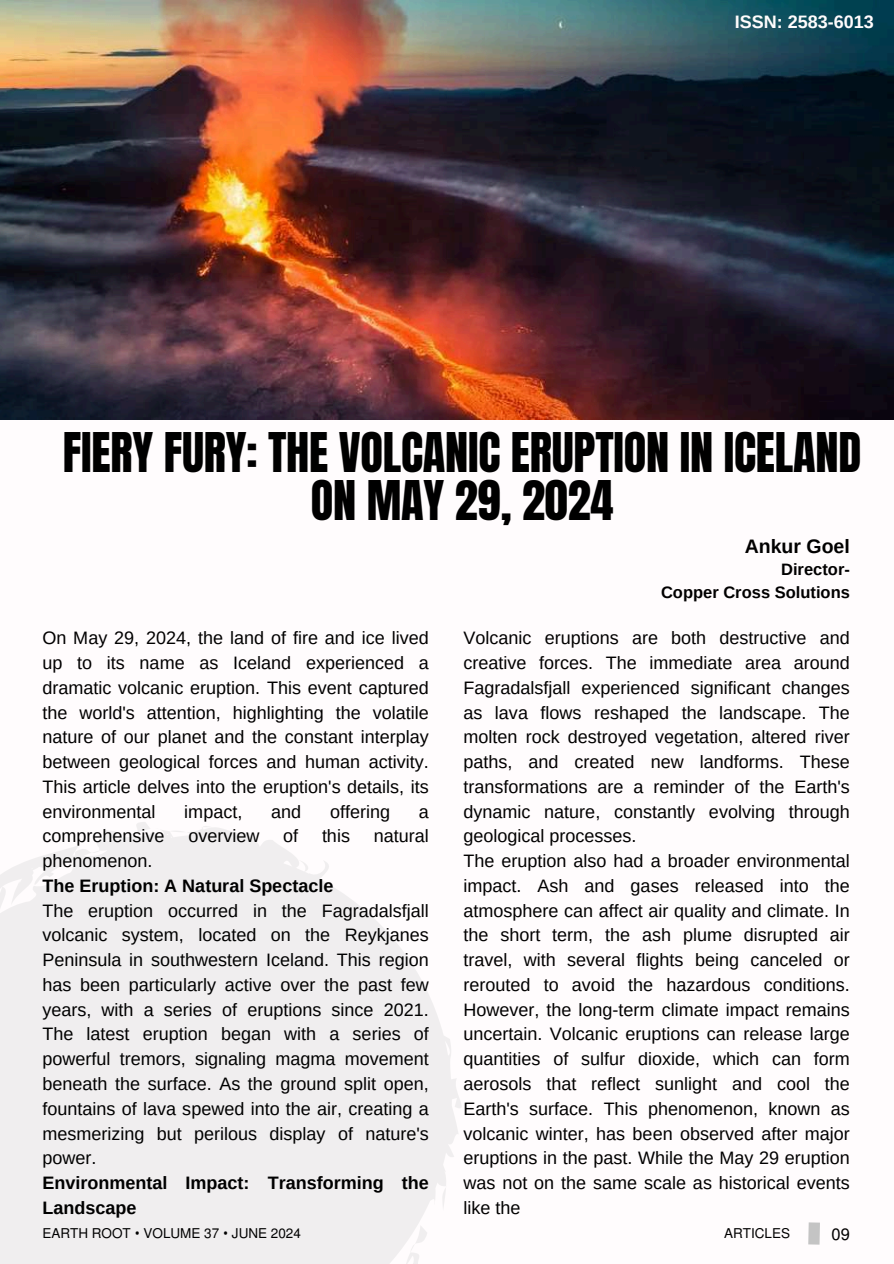
<style>
.page{position:relative;width:894px;height:1264px;background:#fff}
.page>*{position:absolute;margin:0;border:0;box-sizing:border-box;transform-origin:0 0}
.t1{font:46.5px/48.3px "Anton";letter-spacing:-.005em;color:#000;text-align:center}
.t2{font:700 19.5px "Arimo";color:#000}
.t3{font:18px/24.8px "Arimo";color:#000;text-align:justify}
.t4{font:700 18px/24.8px "Arimo";color:#000}
.t5{font:700 18px "Arimo";color:#fffcfd}
.t6{font:700 16.5px/22.5px "Arimo";color:#000;text-align:right}
.t7{font:16.5px "Mukti";color:#000}
.t8{font:13.5px "Mukti";color:#000}
.s1{font-family:"Noto Sans"}
</style>
<div class="page">
<svg style="left:808px;top:1222px;width:12px;height:23px"></svg>
<img style="left:0;top:0;width:893px;height:420px">
<svg style="left:136px;top:822px;width:13px;height:5px"></svg>
<svg style="left:0;top:827px;width:462px;height:436px;background:#f2eff0"></svg>
<p class="t5" style="left:734px;top:12px;width:140px">ISSN: 2583-6013</p>
<h1 class="t1" style="left:63px;top:428px;width:799px">FIERY FURY: THE VOLCANIC ERUPTION IN ICELAND<br>ON MAY 29, 2024</h1>
<p class="t2" style="left:744px;top:535px;width:107px">Ankur Goel</p>
<p class="t6" style="left:661px;top:558px;width:190px">Director-<br>Copper Cross Solutions</p>
<p class="t3" style="left:42px;top:625px;width:388px">On May 29, 2024, the land of fire and ice lived up to its name as Iceland experienced a dramatic volcanic eruption. This event captured the world's attention, highlighting the volatile nature of our planet and the constant interplay between geological forces and human activity.<br>This article delves into the eruption's details, its environmental</p>
<p class="t3" style="left:463px;top:625px;width:388px;text-align:left">Volcanic eruptions are both destructive and creative forces. The immediate area around Fagradalsfjall experienced significant changes as lava flows reshaped the landscape. The molten rock destroyed vegetation, altered river paths, and created new landforms. These transformations are a reminder of the Earth's dynamic nature, constantly evolving through geological processes.<br>The eruption also had a broader environmental impact. Ash and gases released into the atmosphere can affect air quality and climate. In the short term, the ash plume disrupted air travel, with several flights being canceled or rerouted to avoid the hazardous conditions.<br>However, the long-term climate impact remains uncertain. Volcanic eruptions can release large quantities of sulfur dioxide, which can form aerosols that reflect sunlight and cool the Earth's surface. This phenomenon, known as volcanic winter, has been observed after major eruptions in the past. While the May 29 eruption was not on the same scale as historical events like the</p>
<p class="t3" style="left:184px;top:799px;width:59px">impact,</p>
<p class="t3" style="left:271px;top:799px;width:32px">and</p>
<p class="t3" style="left:330px;top:799px;width:61px">offering</p>
<p class="t3" style="left:419px;top:799px;width:12px">a</p>
<p class="t3" style="left:42px;top:823px;width:124px">comprehensive</p>
<p class="t3" style="left:188px;top:823px;width:73px">overview</p>
<p class="t3" style="left:283px;top:823px;width:16px">of</p>
<p class="t3" style="left:322px;top:823px;width:29px">this</p>
<p class="t3" style="left:373px;top:823px;width:57px">natural</p>
<p class="t3" style="left:42px;top:848px;width:112px">phenomenon.</p>
<p class="t4" style="left:42px;top:873px;width:292px">The Eruption: A Natural Spectacle</p>
<p class="t3" style="left:42px;top:898px;width:388px">The eruption occurred in the Fagradalsfjall volcanic system, located on the Reykjanes Peninsula in southwestern Iceland. This region has been particularly active over the past few years, with a series of eruptions since 2021.<br>The latest eruption began with a series of powerful tremors, signaling magma movement beneath the surface. As the ground split open, fountains of lava spewed into the air, creating a mesmerizing but perilous display of nature's power.</p>
<p class="t4" style="left:42px;top:1170px;width:388px">Environmental Impact: Transforming the<br>Landscape</p>
<p class="t8" style="left:42px;top:1223px;width:260px">EARTH ROOT <span class="s1">•</span> VOLUME 37 <span class="s1">•</span> JUNE 2024</p>
<p class="t8" style="left:724px;top:1223px;width:67px">ARTICLES</p>
<p class="t7" style="left:831px;top:1222px;width:20px">09</p>
</div>
